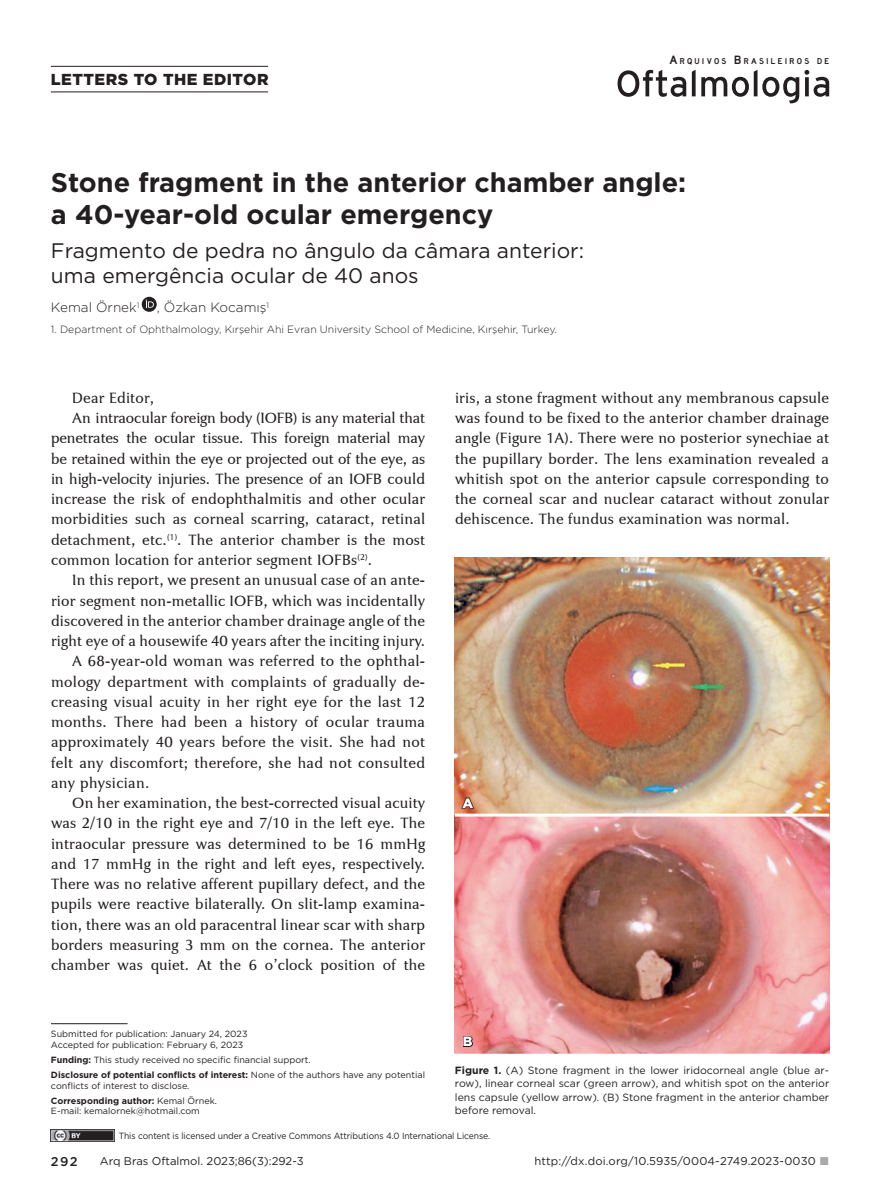
<style>
.page{position:relative;width:893px;height:1191px;background:#fff}
.page>*{position:absolute;margin:0;border:0;box-sizing:border-box;transform-origin:0 0}
.t1{font:700 27px/32.4px "Gotham";color:#231f20}
.t2{font:21px/25.2px "Gotham";color:#231f20}
.t3{font:900 15.9px "Gotham";letter-spacing:.03em;color:#231f20}
.t4{font:15px/20.2px "Jaguar JC Book";letter-spacing:.015em;color:#231f20;text-align:justify}
.t5{font:15px "Jaguar JC Book";letter-spacing:-.005em;color:#231f20}
.t6{font:300 13.5px "Gotham";color:#231f20}
.t7{font:900 13.5px "Gotham";color:#fff}
.t8{font:500 12.75px "Gotham";color:#231f20}
.t9{font:11.25px "Gotham";letter-spacing:.005em;color:#231f20}
.t10{font:10.5px/13.5px "Gotham";color:#231f20;text-align:justify}
.t11{font:300 10.5px "Gotham";color:#231f20}
.t12{font:9px/15px "Gotham";color:#231f20}
.t13{font:9px "Gotham";color:#231f20;scale:.95 1}
.t14{font:7.8px "highwaygothic";letter-spacing:.255em;color:#231f20;scale:1.07 1}
.s1{font-size:11.25px}
.s2{font-weight:700}
.s3{color:#a8a9ad}
</style>
<div class="page">
<hr style="left:51px;top:66px;width:217px;height:1px;background:#231f20">
<hr style="left:51px;top:91px;width:217px;height:1px;background:#231f20">
<svg style="left:618px;top:70px;width:211px;height:33px"></svg>
<img style="left:51px;top:1129px;width:63px;height:12px">
<svg style="left:142px;top:297px;width:15px;height:15px"></svg>
<svg style="left:146px;top:299px;width:8px;height:9px"></svg>
<hr style="left:51px;top:1023px;width:77px;height:1px;background:#231f20">
<img style="left:455px;top:557px;width:374px;height:496px">
<hr style="left:455px;top:813px;width:374px;height:3px;background:#fff">
<svg style="left:460px;top:796px;width:15px;height:13px"></svg>
<svg style="left:462px;top:1035px;width:12px;height:12px"></svg>
<p class="t3" style="left:51px;top:68px;width:219px">LETTERS TO THE EDITOR</p>
<p class="t14" style="left:669px;top:57px;width:151px"><span class="s1">A</span>RQUIVOS <span class="s1">B</span>RASILEIROS DE</p>
<h1 class="t1" style="left:51px;top:166px;width:637px">Stone fragment in the anterior chamber angle: a 40-year-old ocular emergency</h1>
<h2 class="t2" style="left:51px;top:237px;width:535px">Fragmento de pedra no ângulo da câmara anterior: uma emergência ocular de 40 anos</h2>
<p class="t6" style="left:51px;top:299px;width:90px">Kemal Örnek<sup>1</sup></p>
<p class="t6" style="left:157px;top:299px;width:114px">, Özkan Kocamış<sup>1</sup></p>
<p class="t11" style="left:51px;top:323px;width:507px">1. Department of Ophthalmology, Kırşehir Ahi Evran University School of Medicine, Kırşehir, Turkey.</p>
<p class="t4" style="left:72px;top:388px;width:83px">Dear Editor,</p>
<p class="t5" style="left:72px;top:409px;width:354px">An intraocular foreign body (IOFB) is any material that</p>
<p class="t5" style="left:51px;top:429px;width:376px">penetrates the ocular tissue. This foreign material may</p>
<p class="t5" style="left:51px;top:450px;width:376px">be retained within the eye or projected out of the eye, as</p>
<p class="t5" style="left:51px;top:470px;width:376px">in high-velocity injuries. The presence of an IOFB could</p>
<p class="t4" style="left:51px;top:489px;width:376px">increase the risk of endophthalmitis and other ocular</p>
<p class="t4" style="left:51px;top:509px;width:376px">morbidities such as corneal scarring, cataract, retinal</p>
<p class="t4" style="left:51px;top:530px;width:376px">detachment, etc.<sup>(1)</sup>. The anterior chamber is the most</p>
<p class="t4" style="left:51px;top:550px;width:322px">common location for anterior segment IOFBs<sup>(2)</sup>.</p>
<p class="t4" style="left:72px;top:570px;width:354px">In this report, we present an unusual case of an ante-</p>
<p class="t4" style="left:51px;top:590px;width:376px">rior segment non-metallic IOFB, which was incidentally</p>
<p class="t4" style="left:51px;top:611px;width:376px">discovered in the anterior chamber drainage angle of the</p>
<p class="t4" style="left:51px;top:631px;width:375px">right eye of a housewife 40 years after the inciting injury.</p>
<p class="t4" style="left:72px;top:651px;width:354px">A 68-year-old woman was referred to the ophthal-</p>
<p class="t4" style="left:51px;top:671px;width:376px">mology department with complaints of gradually de-</p>
<p class="t4" style="left:51px;top:692px;width:376px">creasing visual acuity in her right eye for the last 12</p>
<p class="t4" style="left:51px;top:712px;width:376px">months. There had been a history of ocular trauma</p>
<p class="t4" style="left:51px;top:732px;width:376px">approximately 40 years before the visit. She had not</p>
<p class="t4" style="left:51px;top:752px;width:376px">felt any discomfort; therefore, she had not consulted</p>
<p class="t4" style="left:51px;top:773px;width:100px">any physician.</p>
<p class="t4" style="left:72px;top:793px;width:354px">On her examination, the best-corrected visual acuity</p>
<p class="t4" style="left:51px;top:813px;width:376px">was 2/10 in the right eye and 7/10 in the left eye. The</p>
<p class="t4" style="left:51px;top:833px;width:376px">intraocular pressure was determined to be 16 mmHg</p>
<p class="t4" style="left:51px;top:854px;width:376px">and 17 mmHg in the right and left eyes, respectively.</p>
<p class="t4" style="left:51px;top:874px;width:376px">There was no relative afferent pupillary defect, and the</p>
<p class="t4" style="left:51px;top:894px;width:376px">pupils were reactive bilaterally. On slit-lamp examina-</p>
<p class="t4" style="left:51px;top:914px;width:376px">tion, there was an old paracentral linear scar with sharp</p>
<p class="t4" style="left:51px;top:935px;width:376px">borders measuring 3 mm on the cornea. The anterior</p>
<p class="t4" style="left:51px;top:955px;width:376px">chamber was quiet. At the 6 o’clock position of the</p>
<p class="t12" style="left:51px;top:1028px;width:198px;line-height:10.8px">Submitted for publication: January 24, 2023<br>Accepted for publication: February 6, 2023</p>
<p class="t12" style="left:51px;top:1051px;width:376px"><span class="s2">Funding:</span> This study received no specific financial support.<br><span class="s2">Disclosure of potential conflicts of interest:</span> None of the authors have any potential</p>
<p class="t12" style="left:51px;top:1077px;width:168px">conflicts of interest to disclose.<br><span class="s2">Corresponding author:</span> Kemal Örnek.</p>
<p class="t12" style="left:51px;top:1103px;width:150px">E-mail: kemalornek@hotmail.com</p>
<p class="t4" style="left:455px;top:388px;width:376px">iris, a stone fragment without any membranous capsule was found to be fixed to the anterior chamber drainage angle (Figure 1A). There were no posterior synechiae at the pupillary border. The lens examination revealed a whitish spot on the anterior capsule corresponding to the corneal scar and nuclear cataract without zonular dehiscence. The fundus examination was normal.</p>
<p class="t7" style="left:462px;top:793px;width:12px">A</p>
<p class="t7" style="left:463px;top:1032px;width:11px">B</p>
<p class="t10" style="left:455px;top:1063px;width:376px"><span class="s2">Figure 1.</span> (A) Stone fragment in the lower iridocorneal angle (blue ar&shy;row), linear corneal scar (green arrow), and whitish spot on the anterior lens capsule (yellow arrow). (B) Stone fragment in the anterior chamber before removal.</p>
<p class="t13" style="left:119px;top:1130px;width:392px">This content is licensed under a Creative Commons Attributions 4.0 International License.</p>
<p class="t8" style="left:51px;top:1153px;width:28px">292</p>
<p class="t9" style="left:100px;top:1153px;width:205px">Arq Bras Oftalmol. 2023;86(3):292-3</p>
<p class="t9" style="left:534px;top:1153px;width:296px">http://dx.doi.org/10.5935/0004-2749.2023-0030 <span class="s3">■</span></p>
</div>
